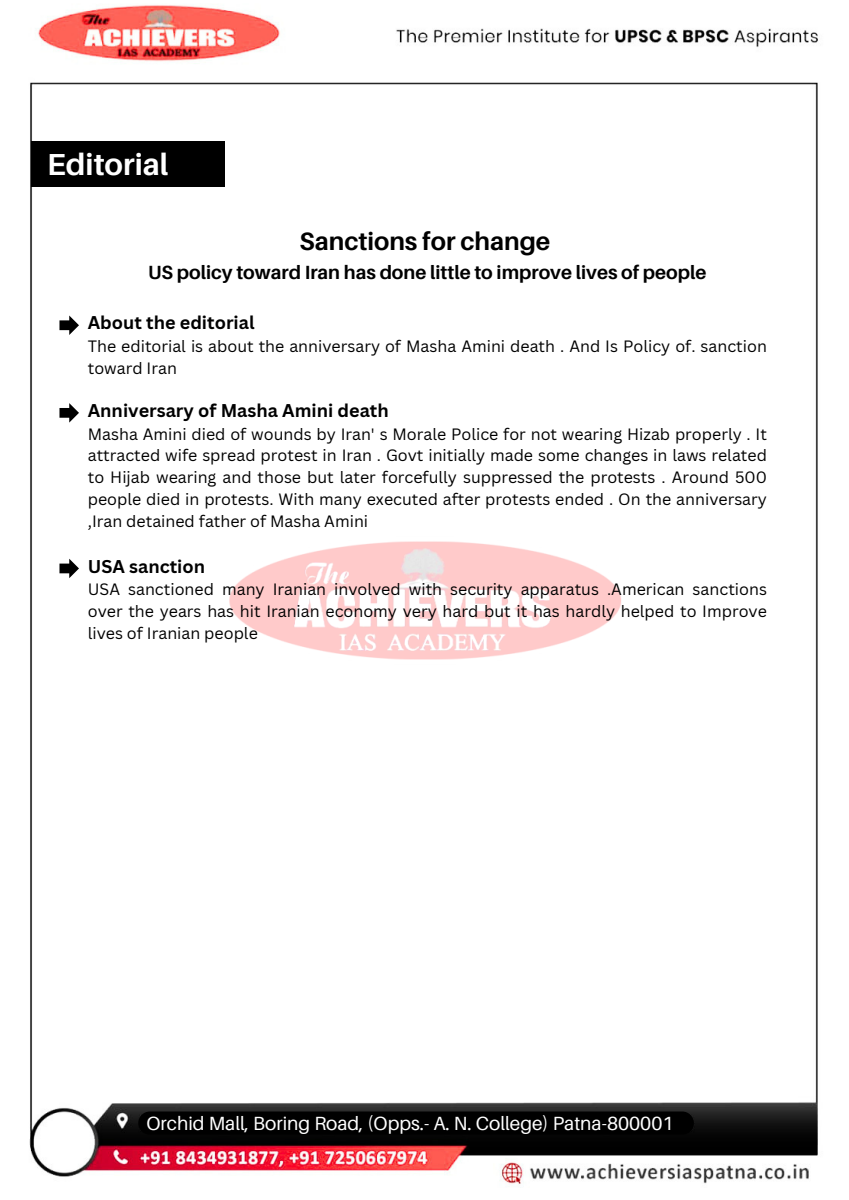
<style>
.page{position:relative;width:849px;height:1200px;background:#fff}
.page>*{position:absolute;margin:0;border:0;box-sizing:border-box;transform-origin:0 0}
.t1{font:700 30.4px "Aileron";color:#fff}
.t2{font:700 25.1px "Aileron";color:#000}
.t3{font:19.1px "Aileron";color:#fff}
.t4{font:700 19.1px "Aileron";color:#000}
.t5{font:700 18px "Canva Sans";color:#000}
.t6{font:16px/21.8px "Canva Sans";color:#000;text-align:justify}
</style>
<div class="page">
<img style="left:29px;top:5px;width:789px;height:1179px">
<img style="left:210px;top:511px;width:433px;height:184px">
<svg style="left:59px;top:316px;width:20px;height:19px"></svg>
<div style="left:138px;top:1112px;width:555px;height:23px;background:#000;border-radius:12px"></div>
<div style="left:32px;top:142px;width:193px;height:45px;background:#000"></div>
<svg style="left:59px;top:403px;width:20px;height:20px"></svg>
<svg style="left:59px;top:559px;width:20px;height:19px"></svg>
<p class="t1" style="left:47px;top:145px;width:123px">Editorial</p>
<p class="t2" style="left:299px;top:226px;width:252px">Sanctions for change</p>
<p class="t4" style="left:148px;top:260px;width:559px">US policy toward Iran has done little to improve lives of people</p>
<p class="t5" style="left:88px;top:310px;width:168px">About the editorial</p>
<p class="t6" style="left:88px;top:335px;width:680px">The editorial is about the anniversary of Masha Amini death . And Is Policy of. sanction toward Iran</p>
<p class="t5" style="left:88px;top:398px;width:302px">Anniversary of Masha Amini death</p>
<p class="t6" style="left:88px;top:422px;width:680px">Masha Amini died of wounds by Iran' s Morale Police for not wearing Hizab properly . It attracted wife spread protest in Iran . Govt initially made some changes in laws related to Hijab wearing and those but later forcefully suppressed the protests . Around 500 people died in protests. With many executed after protests ended . On the anniversary ,Iran detained father of Masha Amini</p>
<p class="t5" style="left:88px;top:553px;width:119px">USA sanction</p>
<p class="t6" style="left:88px;top:578px;width:680px">USA sanctioned many Iranian involved with security apparatus .American sanctions over the years has hit Iranian economy very hard but it has hardly helped to Improve lives of Iranian people</p>
<p class="t3" style="left:146px;top:1111px;width:528px">Orchid Mall, Boring Road, (Opps.- A. N. College) Patna-800001</p>
</div>
